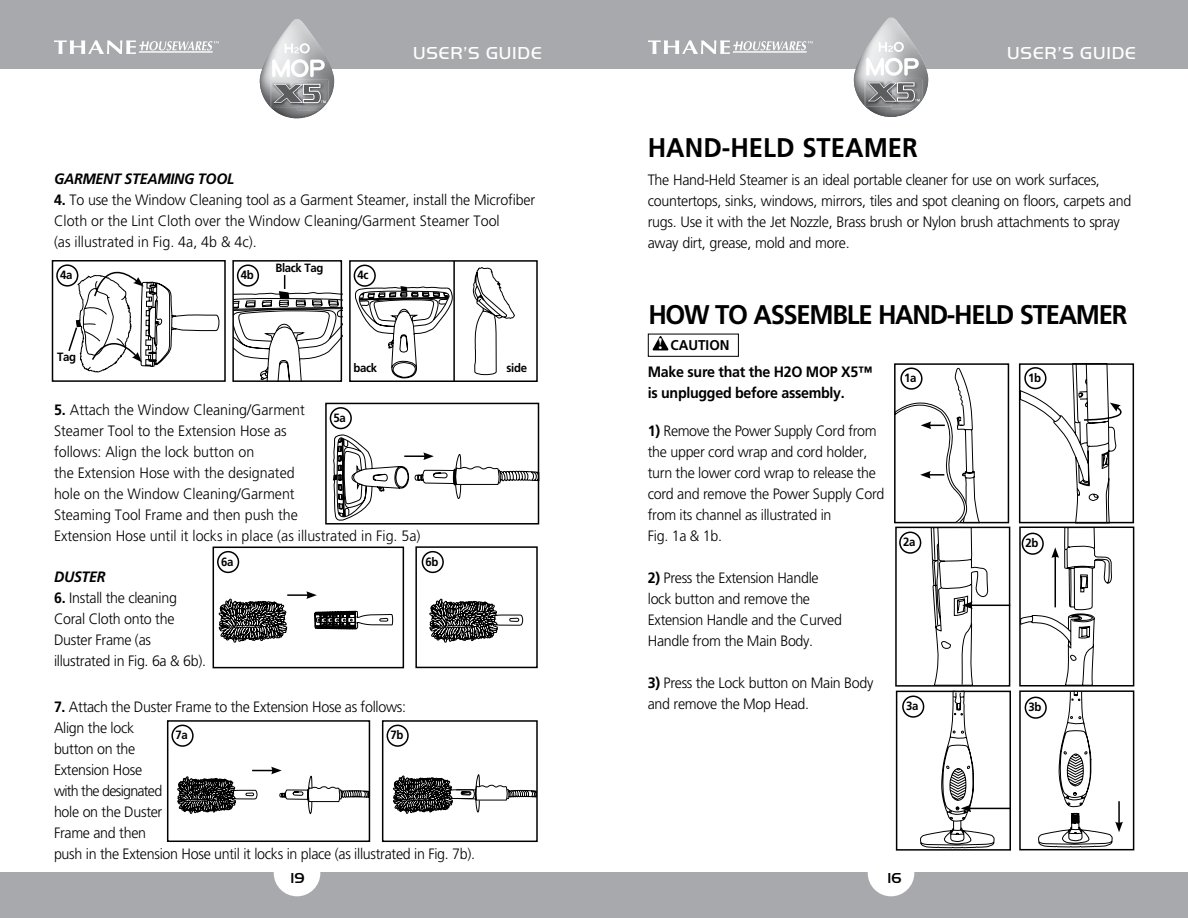
<style>
.page{position:relative;width:1188px;height:918px;background:#fff}
.page>*{position:absolute;margin:0;border:0;box-sizing:border-box;transform-origin:0 0}
.t1{font:700 27px "Frutiger";letter-spacing:-.05em;color:#000;scale:.95 1}
.t2{font:700 27px "Frutiger";color:#000;scale:.95 1}
.t3{font:18px "Handel Got D Ligh";letter-spacing:.05em;color:#fff}
.t4{font:300 15px/21px "Frutiger";letter-spacing:-.02em;color:#000;scale:.95 1}
.t5{font:300 15px/21px "Frutiger";color:#000;scale:.95 1}
.t6{font:700 15px/21px "Frutiger";letter-spacing:-.02em;color:#000;scale:.95 1}
.t7{font:italic 700 15px "Frutiger";letter-spacing:-.02em;color:#000;scale:.95 1}
.t8{font:500 15px "Handel Got D";color:#000}
.t9{font:700 14.1px "Frutiger";color:#000;scale:.95 1}
.t10{font:700 12px "Frutiger";letter-spacing:-.03em;color:#000;scale:.95 1}
.s1{font-weight:700}
.s2{font-family:"Times";font-size:15.9px;color:#fff}
</style>
<div class="page">
<div style="left:0;top:0;width:603px;height:69px;background:#a7a9ac"></div>
<div style="left:0;top:872px;width:603px;height:46px;background:#a7a9ac"></div>
<div style="left:274px;top:850px;width:46px;height:46px;background:#fff;border-radius:50%"></div>
<svg style="left:54px;top:40px;width:165px;height:14px"></svg>
<hr style="left:139px;top:51px;width:74px;height:2px;background:#fff">
<div style="left:585px;top:0;width:603px;height:69px;background:#a7a9ac"></div>
<div style="left:585px;top:872px;width:603px;height:46px;background:#a7a9ac"></div>
<div style="left:868px;top:850px;width:46px;height:46px;background:#fff;border-radius:50%"></div>
<svg style="left:648px;top:40px;width:165px;height:14px"></svg>
<hr style="left:733px;top:51px;width:74px;height:2px;background:#fff">
<img style="left:854px;top:18px;width:74px;height:99px">
<svg style="left:879px;top:42px;width:25px;height:10px"></svg>
<svg style="left:866px;top:58px;width:53px;height:18px"></svg>
<img style="left:865px;top:80px;width:27px;height:26px">
<img style="left:892px;top:79px;width:30px;height:3px">
<svg style="left:868px;top:82px;width:54px;height:27px"></svg>
<img style="left:260px;top:19px;width:74px;height:99px">
<svg style="left:285px;top:43px;width:25px;height:10px"></svg>
<svg style="left:272px;top:59px;width:53px;height:18px"></svg>
<img style="left:271px;top:82px;width:27px;height:25px">
<img style="left:298px;top:80px;width:30px;height:4px">
<svg style="left:274px;top:84px;width:54px;height:26px"></svg>
<hr style="left:969px;top:808px;width:41px;height:1px;background:#000">
<div style="left:894px;top:363px;width:115px;height:160px;border:2px solid #000"></div>
<div style="left:896px;top:691px;width:115px;height:160px;border:2px solid #000"></div>
<div style="left:895px;top:527px;width:115px;height:160px;border:2px solid #000"></div>
<hr style="left:970px;top:605px;width:40px;height:1px;background:#000">
<svg style="left:1020px;top:363px;width:115px;height:488px"></svg>
<svg style="left:895px;top:366px;width:100px;height:483px"></svg>
<div style="left:648px;top:334px;width:91px;height:23px;border:1px solid #000"></div>
<svg style="left:652px;top:336px;width:17px;height:14px"></svg>
<div style="left:213px;top:547px;width:191px;height:121px;border:2px solid #000"></div>
<div style="left:217px;top:551px;width:22px;height:22px;border:2px solid #000;border-radius:50%"></div>
<div style="left:422px;top:551px;width:22px;height:22px;border:2px solid #000;border-radius:50%"></div>
<svg style="left:219px;top:591px;width:304px;height:63px"></svg>
<div style="left:415px;top:546px;width:123px;height:122px;border:2px solid #000"></div>
<div style="left:52px;top:260px;width:174px;height:122px;border:2px solid #000"></div>
<div style="left:56px;top:264px;width:22px;height:23px;border:2px solid #000;border-radius:50%"></div>
<div style="left:237px;top:264px;width:22px;height:23px;border:2px solid #000;border-radius:50%"></div>
<div style="left:232px;top:260px;width:110px;height:122px;border:2px solid #000"></div>
<svg style="left:234px;top:275px;width:108px;height:107px"></svg>
<div style="left:354px;top:265px;width:22px;height:22px;border:2px solid #000;border-radius:50%"></div>
<div style="left:349px;top:260px;width:189px;height:122px;border:2px solid #000"></div>
<svg style="left:355px;top:286px;width:98px;height:93px"></svg>
<svg style="left:67px;top:260px;width:153px;height:113px"></svg>
<hr style="left:453px;top:261px;width:2px;height:120px;background:#000">
<svg style="left:473px;top:260px;width:42px;height:115px"></svg>
<div style="left:325px;top:403px;width:214px;height:122px;border:2px solid #000"></div>
<div style="left:330px;top:407px;width:22px;height:22px;border:2px solid #000;border-radius:50%"></div>
<svg style="left:333px;top:411px;width:207px;height:112px"></svg>
<div style="left:167px;top:720px;width:203px;height:122px;border:2px solid #000"></div>
<div style="left:171px;top:725px;width:23px;height:22px;border:2px solid #000;border-radius:50%"></div>
<div style="left:387px;top:725px;width:22px;height:22px;border:2px solid #000;border-radius:50%"></div>
<div style="left:382px;top:720px;width:156px;height:122px;border:2px solid #000"></div>
<svg style="left:177px;top:767px;width:360px;height:51px"></svg>
<p class="t3" style="left:413px;top:43px;width:130px">USER’S GUIDE</p>
<p class="t7" style="left:54px;top:170px;width:21px">GARMENT</p>
<p class="t7" style="left:125px;top:170px;width:18px">STEAMING</p>
<p class="t7" style="left:198px;top:170px;width:19px">TOOL</p>
<p class="t5" style="left:54px;top:190px;width:508px"><span class="s1">4.</span> To use the Window Cleaning tool as a Garment Steamer, install the Microfiber<br>Cloth or the Lint Cloth over the Window Cleaning/Garment Steamer Tool<br>(as illustrated in Fig. 4a, 4b &amp; 4c).</p>
<p class="t10" style="left:60px;top:268px;width:14px">4a</p>
<p class="t10" style="left:241px;top:268px;width:15px">4b</p>
<p class="t10" style="left:275px;top:261px;width:52px">Black Tag</p>
<p class="t10" style="left:57px;top:350px;width:21px">Tag</p>
<p class="t10" style="left:358px;top:268px;width:13px">4c</p>
<p class="t10" style="left:354px;top:361px;width:26px">back</p>
<p class="t10" style="left:507px;top:360px;width:23px">side</p>
<p class="t5" style="left:54px;top:400px;width:387px"><span class="s1">5.</span> Attach the Window Cleaning/Garment<br>Steamer Tool to the Extension Hose as<br>follows: Align the lock button on<br>the Extension Hose with the designated<br>hole on the Window Cleaning/Garment<br>Steaming Tool Frame and then push the<br>Extension Hose until it locks in place (as illustrated in Fig. 5a)</p>
<p class="t7" style="left:54px;top:568px;width:21px">DUSTER</p>
<p class="t4" style="left:54px;top:587px;width:161px"><span class="s1">6.</span> Install the cleaning<br>Coral Cloth onto the<br>Duster Frame (as illustrated in Fig. 6a &amp; 6b).</p>
<p class="t4" style="left:54px;top:697px;width:445px"><span class="s1">7.</span> Attach the Duster Frame to the Extension Hose as follows:<br>Align the lock<br>button on the<br>Extension Hose<br>with the designated<br>hole on the Duster<br>Frame and then<br>push in the Extension Hose until it locks in place (as illustrated in Fig. 7b).</p>
<p class="t10" style="left:334px;top:410px;width:14px">5a</p>
<p class="t10" style="left:221px;top:554px;width:14px">6a</p>
<p class="t10" style="left:426px;top:554px;width:15px">6b</p>
<p class="t10" style="left:175px;top:728px;width:14px">7a</p>
<p class="t10" style="left:391px;top:728px;width:15px">7b</p>
<h1 class="t2" style="left:648px;top:132px;width:286px">HAND-HELD STEAMER</h1>
<p class="t3" style="left:1007px;top:43px;width:130px">USER’S GUIDE</p>
<p class="t4" style="left:648px;top:170px;width:511px">The Hand-Held Steamer is an ideal portable cleaner for use on work surfaces, countertops, sinks, windows, mirrors, tiles and spot cleaning on floors, carpets and rugs. Use it with the Jet Nozzle, Brass brush or Nylon brush attachments to spray away dirt, grease, mold and more.</p>
<h1 class="t1" style="left:648px;top:299px;width:506px">HOW TO ASSEMBLE HAND-HELD STEAMER</h1>
<p class="t9" style="left:658px;top:337px;width:77px"><span class="s2">!</span> CAUTION</p>
<p class="t6" style="left:648px;top:362px;width:238px">Make sure that the H2O MOP X5™ is unplugged before assembly.</p>
<p class="t4" style="left:648px;top:420px;width:251px"><span class="s1">1)</span> Remove the Power Supply Cord from the upper cord wrap and cord holder, turn the lower cord wrap to release the cord and remove the Power Supply Cord from its channel as illustrated in<br>Fig. 1a &amp; 1b.</p>
<p class="t4" style="left:648px;top:567px;width:206px"><span class="s1">2)</span> Press the Extension Handle lock button and remove the<br>Extension Handle and the Curved<br>Handle from the Main Body.</p>
<p class="t4" style="left:648px;top:672px;width:239px"><span class="s1">3)</span> Press the Lock button on Main Body and remove the Mop Head.</p>
<p class="t10" style="left:904px;top:371px;width:14px">1a</p>
<p class="t10" style="left:1028px;top:370px;width:15px">1b</p>
<p class="t10" style="left:903px;top:535px;width:14px">2a</p>
<p class="t10" style="left:1026px;top:536px;width:15px">2b</p>
<p class="t10" style="left:906px;top:699px;width:14px">3a</p>
<p class="t10" style="left:1029px;top:700px;width:15px">3b</p>
<p class="t8" style="left:286px;top:869px;width:22px">20</p>
<p class="t8" style="left:291px;top:869px;width:15px">19</p>
<p class="t8" style="left:888px;top:869px;width:16px">16</p>
<p class="t8" style="left:880px;top:869px;width:22px">20</p>
</div>
